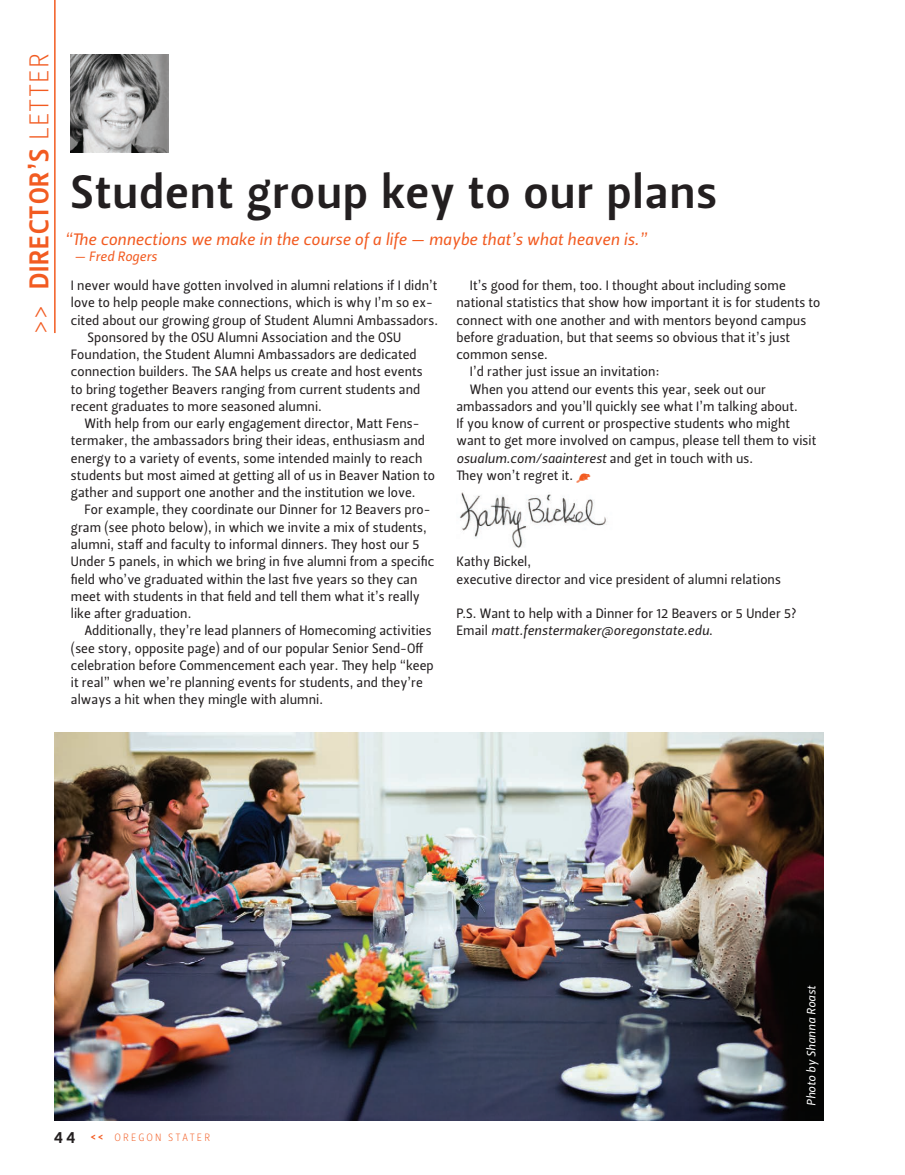
<style>
.page{position:relative;width:905px;height:1175px;background:#fff}
.page>*{position:absolute;margin:0;border:0;box-sizing:border-box;transform-origin:0 0}
.Head-starting_size{font:46.5px "Leitura Sans Grot 3";letter-spacing:.03em;color:#231f20}
.Headline-large-start{font:27px "Leitura Sans Grot 3";letter-spacing:.04em;color:#f25b21}
.quote{font:16.5px "Leitura Sans Italic 2";letter-spacing:.005em;color:#f25b21}
.Copy{font:13.5px/17.2px "Leitura Sans Grot 2";letter-spacing:.005em;color:#231f20}
.Copy_1st_para{font:13.5px/17.2px "Leitura Sans Grot 2";letter-spacing:.005em;color:#231f20}
.quote-person{font:13.5px "Leitura Sans Italic 2";letter-spacing:.005em;color:#f25b21}
.caption-leitura-no_l{font:12px "Leitura Sans Italic 2";letter-spacing:.01em;color:#fff}
.t1{font:10.5px "Leitura Sans Grot 1";letter-spacing:.2em;color:#f25b21}
.s1{font-family:"Leitura Sans Grot 1"}
.s2{font-family:"Leitura Sans Italic 2"}
.s3{font-family:"WW Furry Friends";color:#f25b21}
.s4{font-family:"Leitura Sans Grot 3";font-size:16.5px;color:#231f20}
.s5{font-family:"Leitura Sans Grot 3"}
</style>
<div class="page">
<img style="left:459px;top:492px;width:147px;height:56px">
<img style="left:54px;top:732px;width:770px;height:388px">
<img style="left:71px;top:54px;width:98px;height:98px">
<hr style="left:54px;top:0;width:2px;height:333px;background:#f25b21">
<p class="Headline-large-start" style="left:21px;top:334px;width:282px;rotate:-90deg"><span class="s1">&gt;&gt;</span> DIRECTOR’S <span class="s1">LETTER</span></p>
<p class="Head-starting_size" style="left:71px;top:160px;width:647px">Student group key to our plans</p>
<p class="quote" style="left:64px;top:228px;width:584px">“The connections we make in the course of a life — maybe that’s what heaven is.”</p>
<p class="quote-person" style="left:74px;top:248px;width:84px">— Fred Rogers</p>
<p class="Copy_1st_para" style="left:71px;top:277px;width:368px">I never would have gotten involved in alumni relations if I didn’t love to help people make connections, which is why I’m so ex&shy;cited about our growing group of Student Alumni Ambassadors.</p>
<p class="Copy" style="left:71px;top:329px;width:353px;text-indent:17px">Sponsored by the OSU Alumni Association and the OSU Foundation, the Student Alumni Ambassadors are dedicated connection builders. The SAA helps us create and host events to bring together Beavers ranging from current students and recent graduates to more seasoned alumni.</p>
<p class="Copy" style="left:71px;top:415px;width:365px;text-indent:14px">With help from our early engagement director, Matt Fens&shy;termaker, the ambassadors bring their ideas, enthusiasm and energy to a variety of events, some intended mainly to reach students but most aimed at getting all of us in Beaver Nation to gather and support one another and the institution we love.</p>
<p class="Copy" style="left:71px;top:501px;width:365px;text-indent:14px">For example, they coordinate our Dinner for 12 Beavers pro&shy;gram (see photo below), in which we invite a mix of students, alumni, staff and faculty to informal dinners. They host our 5<br>Under 5 panels, in which we bring in five alumni from a specific field who’ve graduated within the last five years so they can meet with students in that field and tell them what it’s really like after graduation.</p>
<p class="Copy" style="left:71px;top:622px;width:364px;text-indent:14px">Additionally, they’re lead planners of Homecoming activities (see story, opposite page) and of our popular Senior Send-Off celebration before Commencement each year. They help “keep it real” when we’re planning events for students, and they’re always a hit when they mingle with alumni.</p>
<p class="Copy" style="left:456px;top:277px;width:365px;text-indent:14px">It’s good for them, too. I thought about including some national statistics that show how important it is for students to connect with one another and with mentors beyond campus before graduation, but that seems so obvious that it’s just common sense.</p>
<p class="Copy" style="left:470px;top:363px;width:191px">I’d rather just issue an invitation:</p>
<p class="Copy" style="left:456px;top:380px;width:361px;text-indent:14px">When you attend our events this year, seek out our ambassadors and you’ll quickly see what I’m talking about.<br>If you know of current or prospective students who might want to get more involved on campus, please tell them to visit <span class="s2">osualum.com/saainterest</span> and get in touch with us.<br>They won’t regret it. <span class="s3">q</span></p>
<p class="Copy_1st_para" style="left:456px;top:553px;width:326px">Kathy Bickel,<br>executive director and vice president of alumni relations</p>
<p class="Copy_1st_para" style="left:456px;top:605px;width:342px">P.S. Want to help with a Dinner for 12 Beavers or 5 Under 5?<br>Email <span class="s2">matt.fenstermaker@oregonstate.edu</span>.</p>
<p class="caption-leitura-no_l" style="left:803px;top:1106px;width:122px;rotate:-90deg">Photo by Shanna Roast</p>
<p class="t1" style="left:54px;top:1130px;width:158px"><span class="s4">44</span> <span class="s5">&lt;&lt;</span> OREGON STATER</p>
</div>
